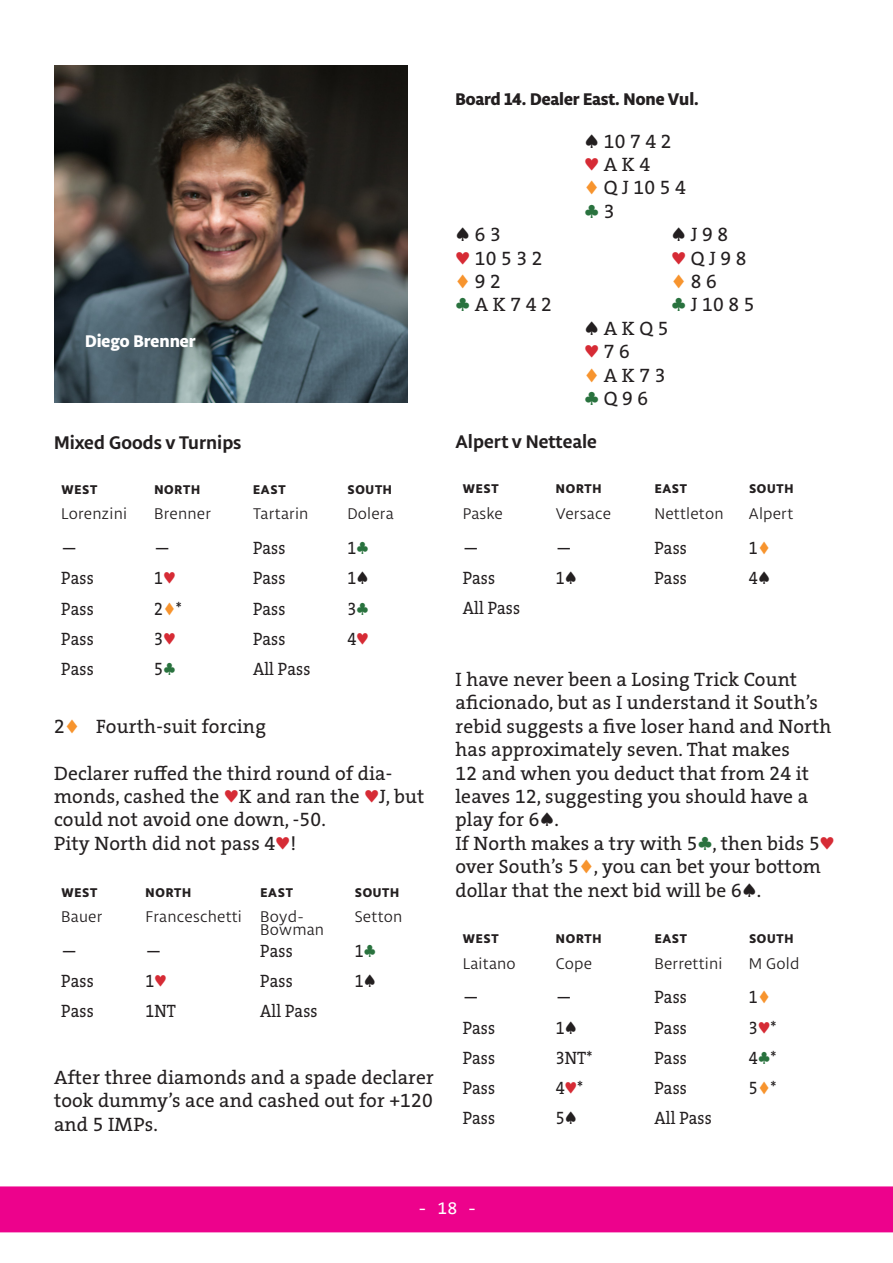
<style>
.page{position:relative;width:893px;height:1263px;background:#fff}
.page>*{position:absolute;margin:0;border:0;box-sizing:border-box;transform-origin:0 0}
.BRØD{font:19.5px/23.4px "The Serif HP5 Plain";letter-spacing:.01em;color:#231f20}
.FORDELING_RUBRIK{font:700 19.5px "Libertad";color:#231f20}
.BRØD-2{font:19.5px "The Serif HP5 Plain";color:#29723e}
.VNØS_RESULTAT{font:18px "The Serif HP5 Plain";letter-spacing:.01em;color:#231f20;scale:.9 1}
.FORDELING_RUBRIK-2{font:800 18px "Libertad";color:#231f20}
.t1{font:800 18px "Libertad";color:#fff}
.t2{font:18px "Consolas";color:#fff}
.VNØS_NAVN{font:16.5px/13.6px "Libertad";letter-spacing:.01em;color:#231f20}
.t3{font:800 13.5px "Libertad";letter-spacing:.055em;color:#231f20}
.s1{color:#29723e}
.s2{color:#d62b35}
.s3{color:#f7942e}
.s4{color:#231f20}
</style>
<div class="page">
<div style="left:0;top:1186px;width:893px;height:46px;background:#ed028c"></div>
<img style="left:54px;top:66px;width:353px;height:337px">
<p class="t1" style="left:85px;top:328px;width:112px">Diego Brenner</p>
<p class="FORDELING_RUBRIK" style="left:54px;top:429px;width:189px">Mixed Goods v Turnips</p>
<p class="t3" style="left:61px;top:480px;width:37px">WEST</p>
<p class="t3" style="left:154px;top:480px;width:47px">NORTH</p>
<p class="t3" style="left:253px;top:480px;width:34px">EAST</p>
<p class="t3" style="left:348px;top:480px;width:46px">SOUTH</p>
<p class="VNØS_NAVN" style="left:61px;top:507px;width:67px">Lorenzini</p>
<p class="VNØS_NAVN" style="left:154px;top:507px;width:58px">Brenner</p>
<p class="VNØS_NAVN" style="left:253px;top:507px;width:57px">Tartarin</p>
<p class="VNØS_NAVN" style="left:347px;top:507px;width:48px">Dolera</p>
<p class="VNØS_RESULTAT" style="left:61px;top:536px;width:19px">—</p>
<p class="VNØS_RESULTAT" style="left:154px;top:536px;width:20px">—</p>
<p class="VNØS_RESULTAT" style="left:253px;top:536px;width:38px">Pass</p>
<p class="VNØS_RESULTAT" style="left:347px;top:536px;width:25px">1<span class="s1">♣</span></p>
<p class="VNØS_RESULTAT" style="left:61px;top:567px;width:38px">Pass</p>
<p class="VNØS_RESULTAT" style="left:154px;top:567px;width:25px">1<span class="s2">♥</span></p>
<p class="VNØS_RESULTAT" style="left:253px;top:567px;width:38px">Pass</p>
<p class="VNØS_RESULTAT" style="left:347px;top:567px;width:25px">1♠</p>
<p class="VNØS_RESULTAT" style="left:61px;top:597px;width:38px">Pass</p>
<p class="VNØS_RESULTAT" style="left:154px;top:597px;width:32px">2<span class="s3">♦</span>*</p>
<p class="VNØS_RESULTAT" style="left:253px;top:597px;width:38px">Pass</p>
<p class="VNØS_RESULTAT" style="left:347px;top:597px;width:25px">3<span class="s1">♣</span></p>
<p class="VNØS_RESULTAT" style="left:61px;top:627px;width:38px">Pass</p>
<p class="VNØS_RESULTAT" style="left:154px;top:627px;width:25px">3<span class="s2">♥</span></p>
<p class="VNØS_RESULTAT" style="left:253px;top:627px;width:38px">Pass</p>
<p class="VNØS_RESULTAT" style="left:347px;top:627px;width:25px">4<span class="s2">♥</span></p>
<p class="VNØS_RESULTAT" style="left:61px;top:657px;width:38px">Pass</p>
<p class="VNØS_RESULTAT" style="left:154px;top:657px;width:25px">5<span class="s1">♣</span></p>
<p class="VNØS_RESULTAT" style="left:253px;top:657px;width:65px">All Pass</p>
<p class="BRØD" style="left:54px;top:714px;width:213px">2<span class="s3">♦</span> Fourth-suit forcing</p>
<p class="BRØD" style="left:54px;top:761px;width:372px">Declarer ruffed the third round of dia&shy;monds, cashed the <span class="s2">♥</span>K and ran the <span class="s2">♥</span>J, but could not avoid one down, -50.</p>
<p class="BRØD" style="left:54px;top:831px;width:244px">Pity North did not pass 4<span class="s2">♥</span>!</p>
<p class="t3" style="left:61px;top:882px;width:37px">WEST</p>
<p class="t3" style="left:146px;top:882px;width:47px">NORTH</p>
<p class="t3" style="left:260px;top:882px;width:34px">EAST</p>
<p class="t3" style="left:355px;top:882px;width:46px">SOUTH</p>
<p class="VNØS_NAVN" style="left:61px;top:909px;width:43px">Bauer</p>
<p class="VNØS_NAVN" style="left:145px;top:909px;width:98px">Franceschetti</p>
<p class="VNØS_NAVN" style="left:260px;top:909px;width:65px">Boyd-<br>Bowman</p>
<p class="VNØS_NAVN" style="left:355px;top:909px;width:49px">Setton</p>
<p class="VNØS_RESULTAT" style="left:61px;top:939px;width:19px">—</p>
<p class="VNØS_RESULTAT" style="left:145px;top:939px;width:20px">—</p>
<p class="VNØS_RESULTAT" style="left:260px;top:939px;width:38px">Pass</p>
<p class="VNØS_RESULTAT" style="left:355px;top:939px;width:25px">1<span class="s1">♣</span></p>
<p class="VNØS_RESULTAT" style="left:61px;top:969px;width:38px">Pass</p>
<p class="VNØS_RESULTAT" style="left:145px;top:969px;width:25px">1<span class="s2">♥</span></p>
<p class="VNØS_RESULTAT" style="left:260px;top:969px;width:38px">Pass</p>
<p class="VNØS_RESULTAT" style="left:355px;top:969px;width:25px">1♠</p>
<p class="VNØS_RESULTAT" style="left:61px;top:999px;width:38px">Pass</p>
<p class="VNØS_RESULTAT" style="left:145px;top:999px;width:35px">1NT</p>
<p class="VNØS_RESULTAT" style="left:260px;top:999px;width:65px">All Pass</p>
<p class="BRØD" style="left:54px;top:1065px;width:381px;text-align:justify">After three diamonds and a spade declarer took dummy’s ace and cashed out for +120 and 5 IMPs.</p>
<p class="FORDELING_RUBRIK-2" style="left:455px;top:87px;width:245px">Board 14. Dealer East. None Vul.</p>
<p class="BRØD" style="left:584px;top:129px;width:89px">♠ 10 7 4 2</p>
<p class="BRØD" style="left:584px;top:153px;width:67px"><span class="s2">♥</span> A K 4</p>
<p class="BRØD" style="left:584px;top:176px;width:103px"><span class="s3">♦</span> Q J 10 5 4</p>
<p class="BRØD-2" style="left:584px;top:199px;width:31px">♣ <span class="s4">3</span></p>
<p class="BRØD" style="left:455px;top:223px;width:47px">♠ 6 3</p>
<p class="BRØD" style="left:671px;top:223px;width:58px">♠ J 9 8</p>
<p class="BRØD" style="left:455px;top:246px;width:89px"><span class="s2">♥</span> 10 5 3 2</p>
<p class="BRØD" style="left:671px;top:246px;width:77px"><span class="s2">♥</span> Q J 9 8</p>
<p class="BRØD" style="left:455px;top:270px;width:47px"><span class="s3">♦</span> 9 2</p>
<p class="BRØD" style="left:671px;top:270px;width:47px"><span class="s3">♦</span> 8 6</p>
<p class="BRØD" style="left:455px;top:293px;width:98px"><span class="s1">♣</span> A K 7 4 2</p>
<p class="BRØD" style="left:671px;top:293px;width:85px"><span class="s1">♣</span> J 10 8 5</p>
<p class="BRØD" style="left:584px;top:317px;width:86px">♠ A K Q 5</p>
<p class="BRØD" style="left:584px;top:340px;width:47px"><span class="s2">♥</span> 7 6</p>
<p class="BRØD" style="left:584px;top:363px;width:83px"><span class="s3">♦</span> A K 7 3</p>
<p class="BRØD" style="left:584px;top:387px;width:65px"><span class="s1">♣</span> Q 9 6</p>
<p class="FORDELING_RUBRIK" style="left:455px;top:428px;width:143px">Alpert v Netteale</p>
<p class="t3" style="left:463px;top:479px;width:37px">WEST</p>
<p class="t3" style="left:556px;top:479px;width:47px">NORTH</p>
<p class="t3" style="left:655px;top:479px;width:34px">EAST</p>
<p class="t3" style="left:749px;top:479px;width:46px">SOUTH</p>
<p class="VNØS_NAVN" style="left:463px;top:506px;width:42px">Paske</p>
<p class="VNØS_NAVN" style="left:556px;top:506px;width:57px">Versace</p>
<p class="VNØS_NAVN" style="left:654px;top:506px;width:71px">Nettleton</p>
<p class="VNØS_NAVN" style="left:749px;top:506px;width:46px">Alpert</p>
<p class="VNØS_RESULTAT" style="left:463px;top:536px;width:19px">—</p>
<p class="VNØS_RESULTAT" style="left:556px;top:536px;width:19px">—</p>
<p class="VNØS_RESULTAT" style="left:654px;top:536px;width:38px">Pass</p>
<p class="VNØS_RESULTAT" style="left:749px;top:536px;width:25px">1<span class="s3">♦</span></p>
<p class="VNØS_RESULTAT" style="left:463px;top:566px;width:38px">Pass</p>
<p class="VNØS_RESULTAT" style="left:556px;top:566px;width:25px">1♠</p>
<p class="VNØS_RESULTAT" style="left:654px;top:566px;width:38px">Pass</p>
<p class="VNØS_RESULTAT" style="left:749px;top:566px;width:25px">4♠</p>
<p class="VNØS_RESULTAT" style="left:463px;top:596px;width:65px">All Pass</p>
<p class="BRØD" style="left:455px;top:668px;width:377px">I have never been a Losing Trick Count aficionado, but as I understand it South’s rebid suggests a five loser hand and North has approximately seven. That makes<br>12 and when you deduct that from 24 it leaves 12, suggesting you should have a play for 6♠.</p>
<p class="BRØD" style="left:455px;top:831px;width:381px">If North makes a try with 5<span class="s1">♣</span>, then bids 5<span class="s2">♥ </span>over South’s 5<span class="s3">♦</span>, you can bet your bottom dollar that the next bid will be 6♠.</p>
<p class="t3" style="left:463px;top:929px;width:37px">WEST</p>
<p class="t3" style="left:556px;top:929px;width:47px">NORTH</p>
<p class="t3" style="left:655px;top:929px;width:34px">EAST</p>
<p class="t3" style="left:749px;top:929px;width:46px">SOUTH</p>
<p class="VNØS_NAVN" style="left:463px;top:956px;width:54px">Laitano</p>
<p class="VNØS_NAVN" style="left:556px;top:956px;width:38px">Cope</p>
<p class="VNØS_NAVN" style="left:654px;top:956px;width:69px">Berrettini</p>
<p class="VNØS_NAVN" style="left:749px;top:956px;width:52px">M Gold</p>
<p class="VNØS_RESULTAT" style="left:463px;top:986px;width:19px">—</p>
<p class="VNØS_RESULTAT" style="left:556px;top:986px;width:20px">—</p>
<p class="VNØS_RESULTAT" style="left:654px;top:986px;width:38px">Pass</p>
<p class="VNØS_RESULTAT" style="left:749px;top:986px;width:25px">1<span class="s3">♦</span></p>
<p class="VNØS_RESULTAT" style="left:463px;top:1016px;width:38px">Pass</p>
<p class="VNØS_RESULTAT" style="left:556px;top:1016px;width:25px">1♠</p>
<p class="VNØS_RESULTAT" style="left:654px;top:1016px;width:38px">Pass</p>
<p class="VNØS_RESULTAT" style="left:749px;top:1016px;width:32px">3<span class="s2">♥</span>*</p>
<p class="VNØS_RESULTAT" style="left:463px;top:1046px;width:38px">Pass</p>
<p class="VNØS_RESULTAT" style="left:556px;top:1046px;width:42px">3NT*</p>
<p class="VNØS_RESULTAT" style="left:654px;top:1046px;width:38px">Pass</p>
<p class="VNØS_RESULTAT" style="left:749px;top:1046px;width:32px">4<span class="s1">♣</span>*</p>
<p class="VNØS_RESULTAT" style="left:463px;top:1076px;width:38px">Pass</p>
<p class="VNØS_RESULTAT" style="left:556px;top:1076px;width:32px">4<span class="s2">♥</span>*</p>
<p class="VNØS_RESULTAT" style="left:654px;top:1076px;width:38px">Pass</p>
<p class="VNØS_RESULTAT" style="left:749px;top:1076px;width:32px">5<span class="s3">♦</span>*</p>
<p class="VNØS_RESULTAT" style="left:463px;top:1106px;width:38px">Pass</p>
<p class="VNØS_RESULTAT" style="left:556px;top:1106px;width:25px">5♠</p>
<p class="VNØS_RESULTAT" style="left:654px;top:1106px;width:65px">All Pass</p>
<p class="t2" style="left:418px;top:1196px;width:61px">- 18 -</p>
</div>
